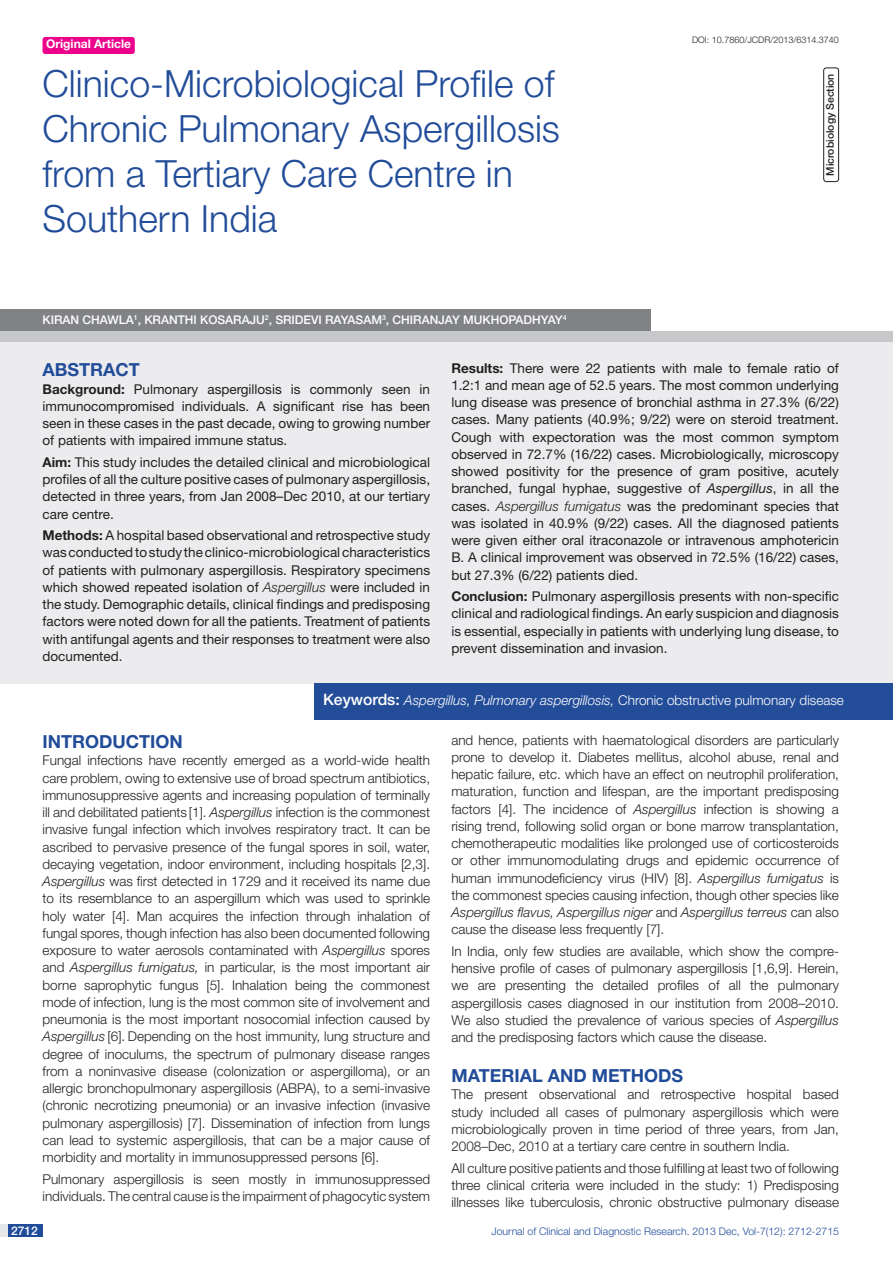
<style>
.page{position:relative;width:893px;height:1263px;background:#fff}
.page>*{position:absolute;margin:0;border:0;box-sizing:border-box;transform-origin:0 0}
.t1{font:300 37.5px/45px "Helvetica Neue";color:#214c99}
.Level_1{font:700 18px "Helvetica Neue";color:#214c99}
.Abstract_head{font:700 18px "Helvetica Neue";color:#214c99}
.Body_text{font:300 13.5px/17.2px "Helvetica Neue";color:#231f20;text-align:justify}
.Abstract_text{font:13.5px/17.2px "Helvetica Neue";color:#231f20;text-align:justify}
.t2{font:italic 300 13.5px "Helvetica Neue";color:#fff}
.Author{font:500 12px "Helvetica Neue";color:#fff}
.t3{font:700 12px "Helvetica Neue";color:#fff}
.t4{font:300 10.5px "Helvetica Neue";color:#214c99}
.con_particulars{font:500 10.5px "Helvetica Neue";color:#231f20}
.DOI{font:300 9px "Helvetica Neue";color:#231f20}
.s1{color:#244d99}
.s2{font-weight:700}
.s3{font-weight:300;font-style:italic}
.s4{font-style:italic}
.s5{font-weight:500;font-style:normal;font-size:15.75px}
.s6{font-style:normal}
</style>
<div class="page">
<div style="left:0;top:1224px;width:43px;height:13px;background:#e6e7e9"></div>
<div style="left:8px;top:1224px;width:35px;height:13px;background:#214c99"></div>
<div style="left:43px;top:37px;width:92px;height:17px;background:#ed028c;border-radius:3px"></div>
<div style="left:0;top:331px;width:893px;height:12px;background:#c7c8ca"></div>
<div style="left:823px;top:68px;width:16px;height:114px;border:1px solid #231f20;border-radius:3px"></div>
<div style="left:0;top:309px;width:650px;height:22px;background:#808285"></div>
<div style="left:0;top:343px;width:893px;height:341px;background:#ececee"></div>
<div style="left:315px;top:683px;width:578px;height:37px;background:#244d99"></div>
<p class="DOI" style="left:692px;top:35px;width:148px">DOI: 10.7860/JCDR/2013/6314.3740</p>
<p class="t3" style="left:46px;top:37px;width:87px">Original Article</p>
<p class="t1" style="left:43px;top:60px;width:519px">Clinico-Microbiological Profile of<br>Chronic Pulmonary Aspergillosis from a Tertiary Care Centre in<br>Southern India</p>
<p class="con_particulars" style="left:824px;top:176px;width:104px;rotate:-90deg">MICROBIOLOGY SECTION</p>
<p class="Author" style="left:43px;top:313px;width:526px">KIRAN CHAWLA<sup>1</sup>, KRANTHI KOSARAJU<sup>2</sup>, SRIDEVI RAYASAM <sup>3</sup>, CHIRANJAY MUKHOPADHYAY<sup>4</sup></p>
<p class="Abstract_head" style="left:43px;top:359px;width:99px">ABST<span class="s1">RAC</span>T</p>
<p class="Abstract_text" style="left:43px;top:380px;width:389px"><span class="s2">Background:</span> Pulmonary aspergillosis is commonly seen in immunocompromised individuals. A significant rise has been seen in these cases in the past decade, owing to growing number of patients with impaired immune status.</p>
<p class="Abstract_text" style="left:43px;top:453px;width:389px"><span class="s2">Aim:</span> This study includes the detailed clinical and microbiological profiles of all the culture positive cases of pulmonary aspergillosis, detected in three years, from Jan 2008–Dec 2010, at our tertiary care centre.</p>
<p class="Abstract_text" style="left:43px;top:526px;width:389px"><span class="s2">Methods:</span> A hospital based observational and retrospective study was conducted to study the clinico-microbiological characteristics of patients with pulmonary aspergillosis. Respiratory specimens which showed repeated isolation of <span class="s3">Aspergillus</span> were included in the study. Demographic details, clinical findings and predisposing factors were noted down for all the patients. Treatment of patients with antifungal agents and their responses to treatment were also documented.</p>
<p class="Abstract_text" style="left:451px;top:359px;width:389px"><span class="s2">Results:</span> There were 22 patients with male to female ratio of 1.2:1 and mean age of 52.5 years. The most common underlying lung disease was presence of bronchial asthma in 27.3% (6/22) cases. Many patients (40.9%; 9/22) were on steroid treatment.<br>Cough with expectoration was the most common symptom observed in 72.7% (16/22) cases. Microbiologically, microscopy showed positivity for the presence of gram positive, acutely branched, fungal hyphae, suggestive of <span class="s4">Aspergillus</span>, in all the cases. <span class="s3">Aspergillus fumigatus</span> was the predominant species that was isolated in 40.9% (9/22) cases. All the diagnosed patients were given either oral itraconazole or intravenous amphotericin B. A clinical improvement was observed in 72.5% (16/22) cases, but 27.3% (6/22) patients died.</p>
<p class="Abstract_text" style="left:451px;top:588px;width:389px"><span class="s2">Conclusion:</span> Pulmonary aspergillosis presents with non-specific clinical and radiological findings. An early suspicion and diagnosis is essential, especially in patients with underlying lung disease, to prevent dissemination and invasion.</p>
<p class="t2" style="left:323px;top:692px;width:522px"><span class="s5">KEYWORDS:</span> Aspergillus, Pulmonary aspergillosis, <span class="s6">Chronic obstructive pulmonary disease</span></p>
<p class="Level_1" style="left:43px;top:730px;width:33px">Intro</p>
<p class="Level_1" style="left:99px;top:730px;width:39px">ductio</p>
<p class="Level_1" style="left:169px;top:730px;width:15px">n</p>
<p class="Body_text" style="left:43px;top:751px;width:389px">Fungal infections have recently emerged as a world-wide health care problem, owing to extensive use of broad spectrum antibiotics, immunosuppressive agents and increasing population of terminally ill and debilitated patients [1]. <span class="s4">Aspergillus</span> infection is the commonest invasive fungal infection which involves respiratory tract. It can be ascribed to pervasive presence of the fungal spores in soil, water, decaying vegetation, indoor environment, including hospitals [2,3].<br><span class="s4">Aspergillus</span> was first detected in 1729 and it received its name due to its resemblance to an aspergillum which was used to sprinkle holy water [4]. Man acquires the infection through inhalation of fungal spores, though infection has also been documented following exposure to water aerosols contaminated with <span class="s4">Aspergillus</span> spores and <span class="s4">Aspergillus fumigatus,</span> in particular, is the most important air borne saprophytic fungus [5]. Inhalation being the commonest mode of infection, lung is the most common site of involvement and pneumonia is the most important nosocomial infection caused by <span class="s4">Aspergillus</span> [6]. Depending on the host immunity, lung structure and degree of inoculums, the spectrum of pulmonary disease ranges from a noninvasive disease (colonization or aspergilloma), or an allergic bronchopulmonary aspergillosis (ABPA), to a semi-invasive (chronic necrotizing pneumonia) or an invasive infection (invasive pulmonary aspergillosis) [7]. Dissemination of infection from lungs can lead to systemic aspergillosis, that can be a major cause of morbidity and mortality in immunosuppressed persons [6].</p>
<p class="Body_text" style="left:43px;top:1170px;width:389px">Pulmonary aspergillosis is seen mostly in immunosuppressed individuals. The central cause is the impairment of phagocytic system</p>
<p class="Body_text" style="left:451px;top:731px;width:389px">and hence, patients with haematological disorders are particularly prone to develop it. Diabetes mellitus, alcohol abuse, renal and hepatic failure, etc. which have an effect on neutrophil proliferation, maturation, function and lifespan, are the important predisposing factors [4]. The incidence of <span class="s4">Aspergillus</span> infection is showing a rising trend, following solid organ or bone marrow transplantation, chemotherapeutic modalities like prolonged use of corticosteroids or other immunomodulating drugs and epidemic occurrence of human immunodeficiency virus (HIV) [8]. <span class="s4">Aspergillus fumigatus</span> is the commonest species causing infection, though other species like <span class="s4">Aspergillus flavus, Aspergillus niger</span> and <span class="s4">Aspergillus terreus</span> can also cause the disease less frequently [7].</p>
<p class="Body_text" style="left:451px;top:942px;width:389px">In India, only few studies are available, which show the compre&shy;hensive profile of cases of pulmonary aspergillosis [1,6,9]. Herein, we are presenting the detailed profiles of all the pulmonary aspergillosis cases diagnosed in our institution from 2008–2010.<br>We also studied the prevalence of various species of <span class="s4">Aspergillus </span>and the predisposing factors which cause the disease.</p>
<p class="Level_1" style="left:451px;top:1064px;width:231px">Material and Methods</p>
<p class="Body_text" style="left:451px;top:1086px;width:389px">The present observational and retrospective hospital based study included all cases of pulmonary aspergillosis which were microbiologically proven in time period of three years, from Jan, 2008–Dec, 2010 at a tertiary care centre in southern India.</p>
<p class="Body_text" style="left:451px;top:1159px;width:389px">All culture positive patients and those fulfilling at least two of following three clinical criteria were included in the study: 1) Predisposing illnesses like tuberculosis, chronic obstructive pulmonary disease</p>
<p class="Author" style="left:11px;top:1223px;width:28px">2712</p>
<p class="t4" style="left:491px;top:1225px;width:349px">Journal of Clinical and Diagnostic Research. 2013 Dec, Vol-7(12): 2712-2715</p>
</div>
